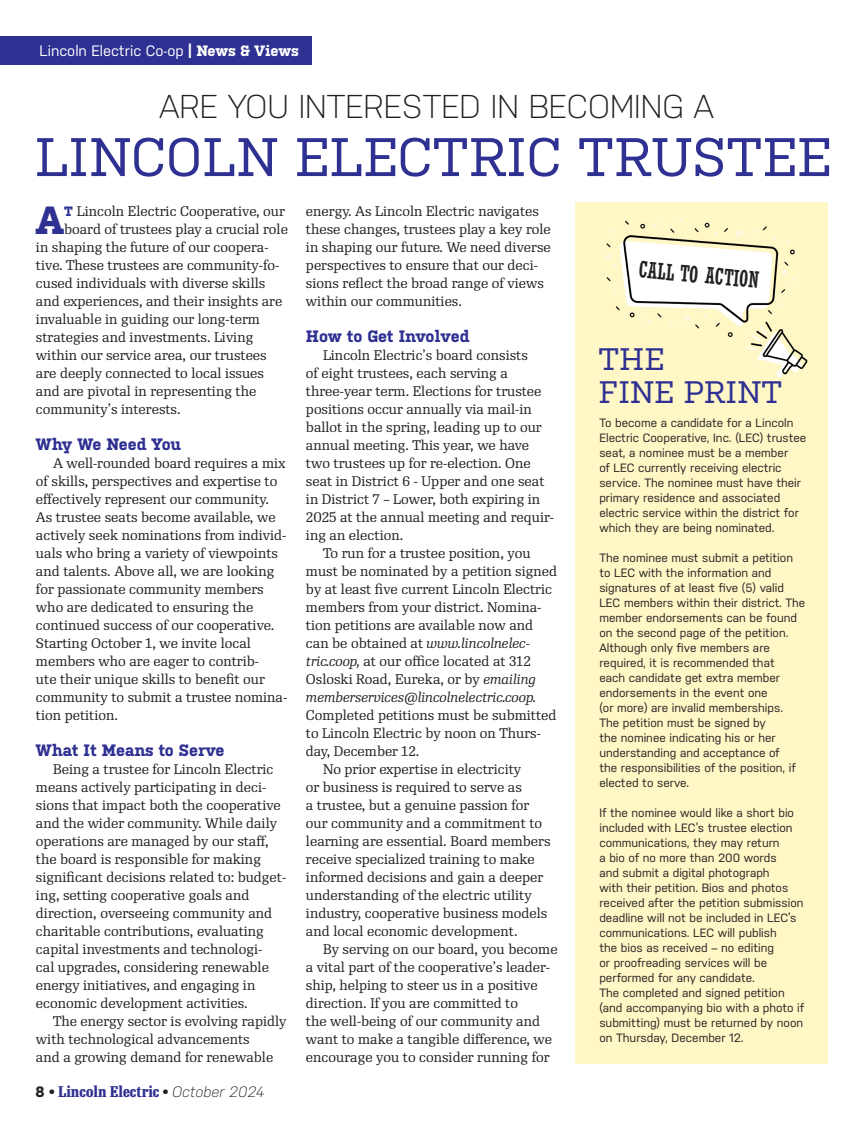
<style>
.page{position:relative;width:864px;height:1134px;background:#fff}
.page>*{position:absolute;margin:0;border:0;box-sizing:border-box;transform-origin:0 0}
.Headline_Co-op_Kulturista{font:54.15px "Kulturista";color:#2e3092}
.Lead-in_copy_ragR{font:700 39.15px "Kulturista";color:#2e3092}
.Headline{font:300 33px "Nudista";color:#231f20}
.Headline_Co-op_Kulturista-2{font:31.05px/32.7px "Kulturista";color:#2e3092}
.Body_Copy_RePublic_ragR{font:condensed 22.35px "Rockwell";color:#231f20}
.Subhead2{font:700 16.5px "Kulturista";color:#2e3092}
.Subhead2-2{font:700 16.5px "Kulturista";letter-spacing:-.02em;color:#2e3092}
.Running_Head{font:15px "Nudista";color:#fff}
.t1{font:700 15px "Re Public Cond";color:#2e3092}
.Body_Copy_RePublic_ragR-2{font:13.5px/18px "Re Public";color:#231f20}
.Lead-in_copy_ragR-2{font:13.5px "Re Public";color:#231f20}
.Photo_Cutline{font:12px/15px "Nudista";color:#231f20}
.s1{font-family:"Kulturista";font-weight:700}
.s2{font-family:"Kulturista";font-weight:700;color:#2e3092}
.s3{font-family:"Nudista";color:#231f20}
.s4{font-family:"Nudista";font-weight:300;font-style:italic;color:#231f20}
.s5{font-style:italic}
</style>
<div class="page">
<div style="left:0;top:37px;width:312px;height:28px;background:#2e3092"></div>
<div style="left:576px;top:202px;width:252px;height:862px;background:#fff7c6"></div>
<img style="left:606px;top:217px;width:202px;height:161px">
<div style="left:633px;top:246px;width:136px;height:53px;background:#fff"></div>
<p class="Running_Head" style="left:40px;top:42px;width:261px">Lincoln Electric Co-op <span class="s1">| News &amp; Views</span></p>
<p class="Headline" style="left:160px;top:88px;width:556px">ARE YOU INTERESTED IN BECOMING A</p>
<p class="Headline_Co-op_Kulturista" style="left:34px;top:126px;width:798px">LINCOLN ELECTRIC TRUSTEE</p>
<p class="Lead-in_copy_ragR" style="left:36px;top:198px;width:30px">A</p>
<p class="Lead-in_copy_ragR-2" style="left:64px;top:203px;width:222px"><span class="s2">T</span> Lincoln Electric Cooperative, our</p>
<p class="Lead-in_copy_ragR-2" style="left:64px;top:221px;width:225px">board of trustees play a crucial role</p>
<p class="Lead-in_copy_ragR-2" style="left:36px;top:239px;width:234px">in shaping the future of our coopera-</p>
<p class="Lead-in_copy_ragR-2" style="left:36px;top:257px;width:245px">tive. These trustees are community-fo-</p>
<p class="Lead-in_copy_ragR-2" style="left:36px;top:275px;width:231px">cused individuals with diverse skills</p>
<p class="Lead-in_copy_ragR-2" style="left:36px;top:293px;width:248px">and experiences, and their insights are</p>
<p class="Lead-in_copy_ragR-2" style="left:36px;top:311px;width:226px">invaluable in guiding our long-term</p>
<p class="Lead-in_copy_ragR-2" style="left:36px;top:329px;width:219px">strategies and investments. Living</p>
<p class="Lead-in_copy_ragR-2" style="left:36px;top:347px;width:232px">within our service area, our trustees</p>
<p class="Lead-in_copy_ragR-2" style="left:36px;top:365px;width:230px">are deeply connected to local issues</p>
<p class="Lead-in_copy_ragR-2" style="left:36px;top:383px;width:222px">and are pivotal in representing the</p>
<p class="Lead-in_copy_ragR-2" style="left:36px;top:401px;width:146px">community’s interests.</p>
<p class="Subhead2-2" style="left:36px;top:435px;width:147px">Why We Need You</p>
<p class="Body_Copy_RePublic_ragR-2" style="left:36px;top:455px;width:253px;text-indent:17px">A well-rounded board requires a mix of skills, perspectives and expertise to effectively represent our community.<br>As trustee seats become available, we actively seek nominations from individ&shy;uals who bring a variety of viewpoints and talents. Above all, we are looking for passionate community members who are dedicated to ensuring the continued success of our cooperative.<br>Starting October 1, we invite local members who are eager to contrib-<br>ute their unique skills to benefit our community to submit a trustee nomina&shy;tion petition.</p>
<p class="Subhead2" style="left:36px;top:741px;width:190px">What It Means to Serve</p>
<p class="Body_Copy_RePublic_ragR-2" style="left:36px;top:761px;width:252px;text-indent:17px">Being a trustee for Lincoln Electric means actively participating in deci&shy;sions that impact both the cooperative and the wider community. While daily operations are managed by our staff, the board is responsible for making significant decisions related to: budget&shy;ing, setting cooperative goals and direction, overseeing community and charitable contributions, evaluating capital investments and technologi-<br>cal upgrades, considering renewable energy initiatives, and engaging in economic development activities.</p>
<p class="Body_Copy_RePublic_ragR-2" style="left:36px;top:1013px;width:252px;text-indent:17px">The energy sector is evolving rapidly with technological advancements<br>and a growing demand for renewable</p>
<p class="t1" style="left:36px;top:1083px;width:230px"><span class="s3">8 •</span> Lincoln Electric <span class="s3">•</span> <span class="s4">October 2024</span></p>
<p class="Body_Copy_RePublic_ragR-2" style="left:306px;top:203px;width:246px">energy. As Lincoln Electric navigates these changes, trustees play a key role in shaping our future. We need diverse perspectives to ensure that our deci&shy;sions reflect the broad range of views within our communities.</p>
<p class="Subhead2" style="left:306px;top:327px;width:165px">How to Get Involved</p>
<p class="Body_Copy_RePublic_ragR-2" style="left:306px;top:347px;width:250px;text-indent:17px">Lincoln Electric’s board consists<br>of eight trustees, each serving a three-year term. Elections for trustee positions occur annually via mail-in ballot in the spring, leading up to our annual meeting. This year, we have two trustees up for re-election. One seat in District 6 - Upper and one seat in District 7 – Lower, both expiring in 2025 at the annual meeting and requir&shy;ing an election.</p>
<p class="Body_Copy_RePublic_ragR-2" style="left:306px;top:545px;width:253px;text-indent:17px">To run for a trustee position, you must be nominated by a petition signed by at least five current Lincoln Electric members from your district. Nomina&shy;tion petitions are available now and can be obtained at <span class="s5">www.lincolnelec&shy;tric.coop,</span> at our office located at 312<br>Osloski Road, Eureka, or by <span class="s5">emailing memberservices@lincolnelectric.coop.<br></span>Completed petitions must be submitted to Lincoln Electric by noon on Thurs&shy;day, December 12.</p>
<p class="Body_Copy_RePublic_ragR-2" style="left:306px;top:761px;width:246px;text-indent:17px">No prior expertise in electricity<br>or business is required to serve as<br>a trustee, but a genuine passion for our community and a commitment to learning are essential. Board members receive specialized training to make informed decisions and gain a deeper understanding of the electric utility industry, cooperative business models and local economic development.</p>
<p class="Body_Copy_RePublic_ragR-2" style="left:306px;top:941px;width:253px;text-indent:17px">By serving on our board, you become a vital part of the cooperative’s leader&shy;ship, helping to steer us in a positive direction. If you are committed to<br>the well-being of our community and want to make a tangible difference, we encourage you to consider running for</p>
<p class="Body_Copy_RePublic_ragR" style="left:640px;top:257px;width:122px;rotate:5deg">CALL TO ACTION</p>
<p class="Headline_Co-op_Kulturista-2" style="left:599px;top:343px;width:185px">THE<br>FINE PRINT</p>
<p class="Photo_Cutline" style="left:599px;top:415px;width:208px">To become a candidate for a Lincoln Electric Cooperative, Inc. (LEC) trustee seat, a nominee must be a member<br>of LEC currently receiving electric service. The nominee must have their primary residence and associated electric service within the district for which they are being nominated.</p>
<p class="Photo_Cutline" style="left:599px;top:550px;width:208px">The nominee must submit a petition to LEC with the information and signatures of at least five (5) valid LEC members within their district. The member endorsements can be found</p>
<p class="Photo_Cutline" style="left:599px;top:625px;width:198px">on the second page of the petition.<br>Although only five members are required, it is recommended that each candidate get extra member endorsements in the event one<br>(or more) are invalid memberships.<br>The petition must be signed by<br>the nominee indicating his or her understanding and acceptance of the responsibilities of the position, if elected to serve.</p>
<p class="Photo_Cutline" style="left:599px;top:805px;width:206px">If the nominee would like a short bio included with LEC’s trustee election communications, they may return<br>a bio of no more than 200 words<br>and submit a digital photograph<br>with their petition. Bios and photos received after the petition submission deadline will not be included in LEC’s communications. LEC will publish<br>the bios as received – no editing<br>or proofreading services will be performed for any candidate.</p>
<p class="Photo_Cutline" style="left:599px;top:985px;width:206px">The completed and signed petition (and accompanying bio with a photo if submitting) must be returned by noon on Thursday, December 12.</p>
</div>
